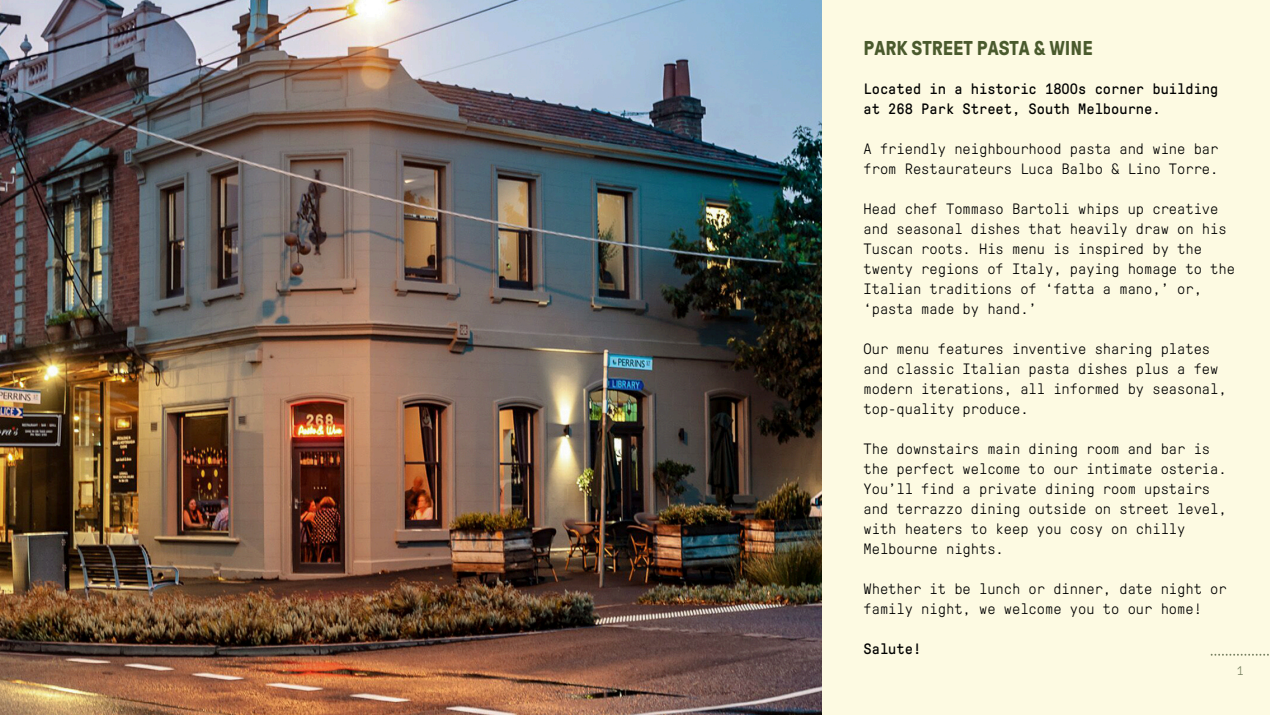
<style>
.page{position:relative;width:1270px;height:715px;background:#fff}
.page>*{position:absolute;margin:0;border:0;box-sizing:border-box;transform-origin:0 0}
.t1{font:700 20px "GT Pressura Pro";color:#4a5a2d}
.t2{font:300 15px/20px "GT Pressura Pro Mono";color:#000}
.t3{font:15px/20px "GT Pressura Pro Mono";color:#000}
.t4{font:300 12.5px "GT Pressura Pro Mono";color:#767f60}
</style>
<div class="page">
<div style="left:0;top:0;width:1269px;height:714px;background:#fdfae2"></div>
<img style="left:0;top:0;width:821px;height:714px">
<svg style="left:1210px;top:653px;width:58px;height:2px"></svg>
<p class="t1" style="left:863px;top:37px;width:231px">PARK STREET PASTA &amp; WINE</p>
<h1 class="t3" style="left:863px;top:79px;width:356px">Located in a historic 1800s corner building at 268 Park Street, South Melbourne.</h1>
<p class="t2" style="left:863px;top:139px;width:356px">A friendly neighbourhood pasta and wine bar from Restaurateurs Luca Balbo &amp; Lino Torre.</p>
<p class="t2" style="left:863px;top:199px;width:373px">Head chef Tommaso Bartoli whips up creative and seasonal dishes that heavily draw on his Tuscan roots. His menu is inspired by the twenty regions of Italy, paying homage to the Italian traditions of ‘fatta a mano,’ or, ‘pasta made by hand.’</p>
<p class="t2" style="left:863px;top:339px;width:365px">Our menu features inventive sharing plates and classic Italian pasta dishes plus a few modern iterations, all informed by seasonal, top-quality produce.</p>
<p class="t2" style="left:863px;top:439px;width:365px">The downstairs main dining room and bar is the perfect welcome to our intimate osteria.<br>You’ll find a private dining room upstairs and terrazzo dining outside on street level, with heaters to keep you cosy on chilly Melbourne nights.</p>
<p class="t2" style="left:863px;top:579px;width:365px">Whether it be lunch or dinner, date night or family night, we welcome you to our home!</p>
<p class="t3" style="left:863px;top:639px;width:59px">Salute!</p>
<p class="t4" style="left:1236px;top:663px;width:8px">1</p>
</div>
